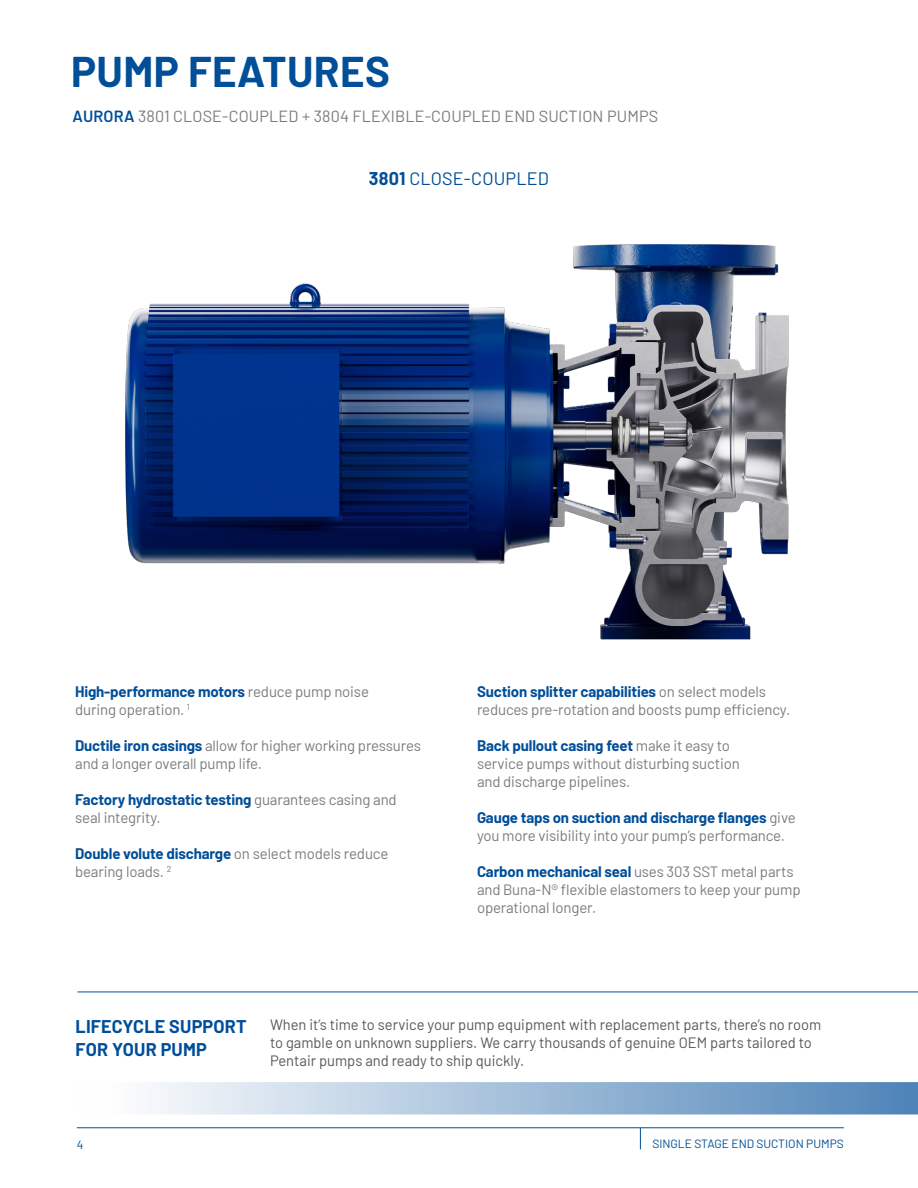
<style>
.page{position:relative;width:918px;height:1188px;background:#fff}
.page>*{position:absolute;margin:0;border:0;box-sizing:border-box;transform-origin:0 0}
.Primary_Heading{font:700 42px "Barlow";letter-spacing:.01em;color:#014e99}
.Primary_Heading-2{font:700 18px "Barlow";letter-spacing:.01em;color:#014e99}
.Primary_Heading-3{font:18px "Barlow";letter-spacing:.01em;color:#014e99}
.Primary_Heading-4{font:16.2px "Barlow";letter-spacing:.01em;color:#7a7c7f}
.t1{font:15px/18px "Barlow";letter-spacing:-.01em;color:#7a7c7f}
.t2{font:15px/18px "Barlow";color:#57585a}
.t3{font:12px "Barlow";color:#014e99}
.s1{font-weight:600;color:#014e99}
.s2{font-weight:700}
.s3{font-weight:700;color:#014e99}
</style>
<div class="page">
<svg style="left:76px;top:991px;width:464px;height:138px"></svg>
<hr style="left:77px;top:1127px;width:767px;height:1px;background:#014e99">
<svg style="left:640px;top:1128px;width:1px;height:21px"></svg>
<hr style="left:77px;top:992px;width:841px;height:1px;background:#014e99">
<img style="left:125px;top:244px;width:664px;height:396px">
<svg style="left:77px;top:1082px;width:841px;height:32px;background:#a8c2dc"></svg>
<p class="Primary_Heading" style="left:71px;top:41px;width:320px">PUMP FEATURES</p>
<p class="Primary_Heading-4" style="left:73px;top:104px;width:587px"><span class="s1">AURORA</span> 3801 CLOSE-COUPLED + 3804 FLEXIBLE-COUPLED END SUCTION PUMPS</p>
<p class="Primary_Heading-3" style="left:369px;top:165px;width:182px"><span class="s2">3801</span> CLOSE-COUPLED</p>
<p class="t1" style="left:75px;top:681px;width:295px"><span class="s3">High-performance motors</span> reduce pump noise during operation. <sup>1</sup></p>
<p class="t1" style="left:75px;top:735px;width:347px"><span class="s3">Ductile iron casings</span> allow for higher working pressures and a longer overall pump life.</p>
<p class="t1" style="left:75px;top:789px;width:323px"><span class="s3">Factory hydrostatic testing</span> guarantees casing and seal integrity.</p>
<p class="t1" style="left:75px;top:843px;width:315px"><span class="s3">Double volute discharge</span> on select models reduce bearing loads. <sup>2</sup></p>
<p class="t1" style="left:477px;top:681px;width:315px"><span class="s3">Suction splitter capabilities</span> on select models reduces pre-rotation and boosts pump efficiency.</p>
<p class="t1" style="left:477px;top:735px;width:264px"><span class="s3">Back pullout casing feet</span> make it easy to service pumps without disturbing suction and discharge pipelines.</p>
<p class="t1" style="left:477px;top:807px;width:320px"><span class="s3">Gauge taps on suction and discharge flanges</span> give you more visibility into your pump’s performance.</p>
<p class="t1" style="left:477px;top:861px;width:325px"><span class="s3">Carbon mechanical seal</span> uses 303 SST metal parts and Buna-N® flexible elastomers to keep your pump operational longer.</p>
<p class="Primary_Heading-2" style="left:76px;top:1013px;width:173px">LIFECYCLE SUPPORT</p>
<p class="Primary_Heading-2" style="left:76px;top:1036px;width:133px">FOR YOUR PUMP</p>
<p class="t2" style="left:270px;top:1015px;width:553px">When it’s time to service your pump equipment with replacement parts, there’s no room to gamble on unknown suppliers. We carry thousands of genuine OEM parts tailored to<br>Pentair pumps and ready to ship quickly.</p>
<p class="t3" style="left:77px;top:1136px;width:8px">4</p>
<p class="t3" style="left:652px;top:1135px;width:193px">SINGLE STAGE END SUCTION PUMPS</p>
</div>
